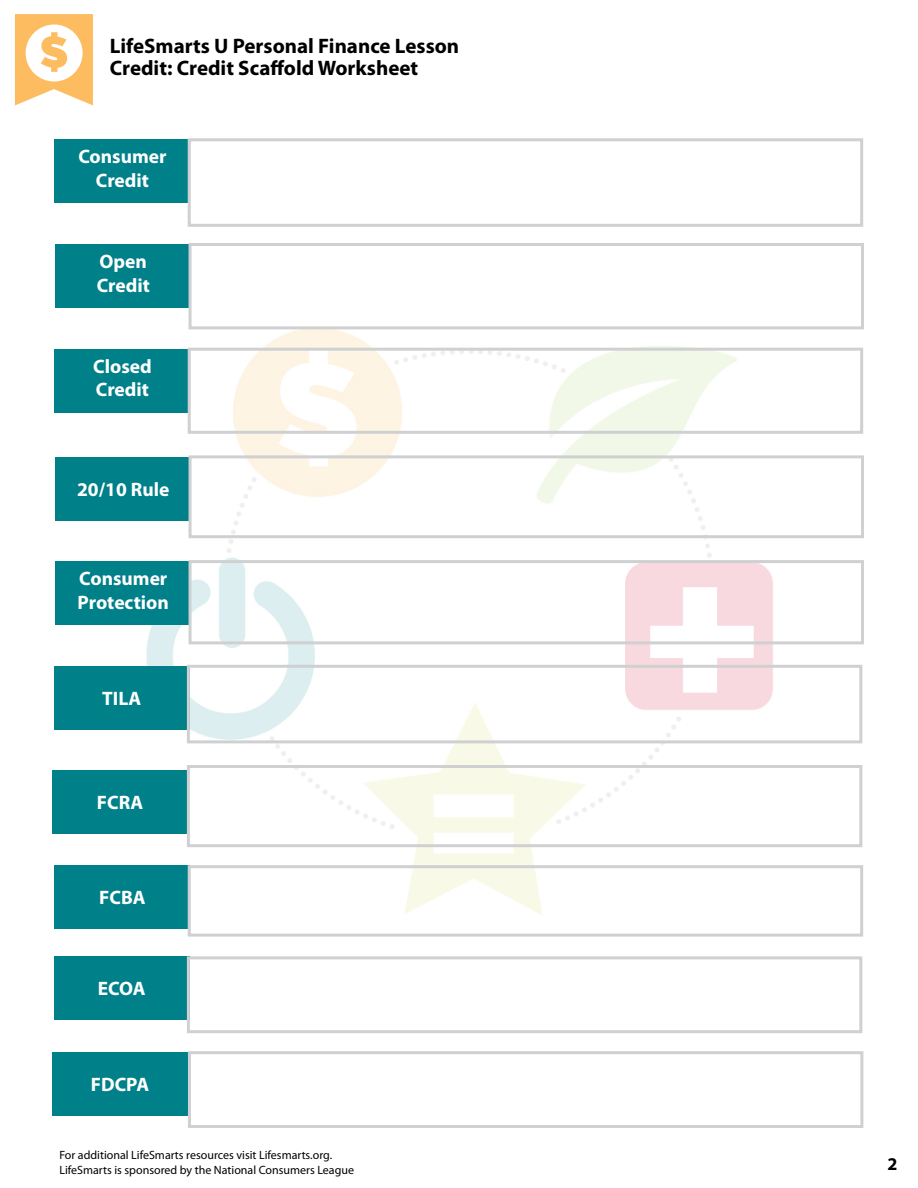
<style>
.page{position:relative;width:918px;height:1188px;background:#fff}
.page>*{position:absolute;margin:0;border:0;box-sizing:border-box;transform-origin:0 0}
.t1{font:700 21px/22.2px "Myriad Pro";color:#000}
.t2{font:700 19.5px/23.4px "Myriad Pro";color:#fff}
.t3{font:700 18px "Myriad Pro";color:#000}
.t4{font:12px "Myriad Pro";color:#000}
</style>
<div class="page">
<img style="left:87px;top:308px;width:744px;height:628px">
<svg style="left:15px;top:14px;width:78px;height:91px"></svg>
<div style="left:55px;top:140px;width:135px;height:63px;background:#008089"></div>
<div style="left:188px;top:138px;width:675px;height:89px;border:3px solid #cfd0d2"></div>
<div style="left:56px;top:244px;width:135px;height:64px;background:#008089"></div>
<div style="left:189px;top:243px;width:675px;height:86px;border:3px solid #cfd0d2"></div>
<div style="left:55px;top:349px;width:135px;height:63px;background:#008089"></div>
<div style="left:188px;top:348px;width:675px;height:86px;border:3px solid #cfd0d2"></div>
<div style="left:56px;top:457px;width:135px;height:63px;background:#008089"></div>
<div style="left:189px;top:455px;width:675px;height:83px;border:3px solid #cfd0d2"></div>
<div style="left:56px;top:562px;width:135px;height:63px;background:#008089"></div>
<div style="left:189px;top:560px;width:675px;height:84px;border:3px solid #cfd0d2"></div>
<div style="left:54px;top:666px;width:135px;height:64px;background:#008089"></div>
<div style="left:187px;top:665px;width:675px;height:78px;border:3px solid #cfd0d2"></div>
<div style="left:52px;top:770px;width:136px;height:64px;background:#008089"></div>
<div style="left:187px;top:765px;width:675px;height:82px;border:3px solid #cfd0d2"></div>
<div style="left:55px;top:865px;width:135px;height:63px;background:#008089"></div>
<div style="left:188px;top:865px;width:675px;height:72px;border:3px solid #cfd0d2"></div>
<div style="left:54px;top:956px;width:135px;height:64px;background:#008089"></div>
<div style="left:187px;top:956px;width:675px;height:77px;border:3px solid #cfd0d2"></div>
<div style="left:52px;top:1053px;width:136px;height:63px;background:#008089"></div>
<div style="left:188px;top:1051px;width:675px;height:77px;border:3px solid #cfd0d2"></div>
<h1 class="t1" style="left:110px;top:34px;width:351px">LifeSmarts U Personal Finance Lesson<br>Credit: Credit Scaffold Worksheet</h1>
<h2 class="t2" style="left:78px;top:145px;width:90px;text-align:center">Consumer<br>Credit</h2>
<h2 class="t2" style="left:97px;top:249px;width:55px">Open<br>Credit</h2>
<h2 class="t2" style="left:93px;top:354px;width:60px">Closed<br>Credit</h2>
<h2 class="t2" style="left:77px;top:477px;width:94px">20/10 Rule</h2>
<h2 class="t2" style="left:78px;top:566px;width:93px">Consumer<br>Protection</h2>
<h2 class="t2" style="left:102px;top:686px;width:41px">TILA</h2>
<h2 class="t2" style="left:97px;top:790px;width:48px">FCRA</h2>
<h2 class="t2" style="left:99px;top:885px;width:48px">FCBA</h2>
<h2 class="t2" style="left:98px;top:976px;width:49px">ECOA</h2>
<h2 class="t2" style="left:91px;top:1072px;width:60px">FDCPA</h2>
<p class="t4" style="left:59px;top:1147px;width:274px">For additional LifeSmarts resources visit Lifesmarts.org.</p>
<p class="t4" style="left:59px;top:1162px;width:296px">LifeSmarts is sponsored by the National Consumers League</p>
<h3 class="t3" style="left:887px;top:1152px;width:11px">2</h3>
</div>
